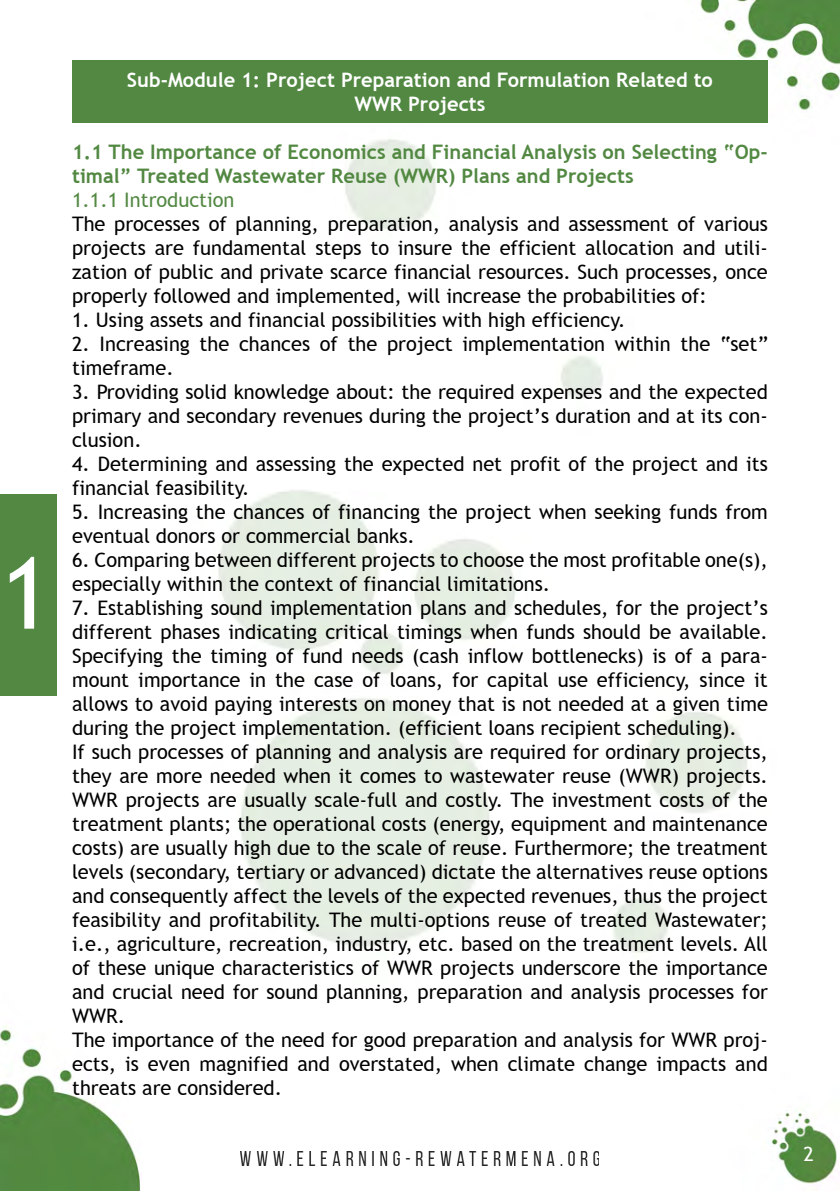
<style>
.page{position:relative;width:840px;height:1191px;background:#fff}
.page>*{position:absolute;margin:0;border:0;box-sizing:border-box;transform-origin:0 0}
.t1{font:100px "Trebuchet MS Digiscream";color:#fff}
.t2{font:20px/24px "Trebuchet MS Digiscream";color:#000}
.t3{font:700 20px/24px "Trebuchet MS Digiscream";color:#528842}
.t4{font:700 20px/24px "Trebuchet MS Digiscream";color:#fff;text-align:center}
.t5{font:20px "Trebuchet MS Digiscream";color:#528842}
.t6{font:20px "Trebuchet MS Digiscream";color:#fff}
</style>
<div class="page">
<img style="left:0;top:0;width:839px;height:1190px">
<img style="left:241px;top:1151px;width:357px;height:14px">
<div style="left:0;top:495px;width:56px;height:201px;background:#528842"></div>
<div style="left:72px;top:60px;width:695px;height:63px;background:#528842"></div>
<h1 class="t1" style="left:0;top:535px;width:54px">1</h1>
<p class="t4" style="left:127px;top:68px;width:587px">Sub-Module 1: Project Preparation and Formulation Related to<br>WWR Projects</p>
<p class="t3" style="left:72px;top:140px;width:697px">1.1 The Importance of Economics and Financial Analysis on Selecting “Op&shy;timal” Treated Wastewater Reuse (WWR) Plans and Projects</p>
<p class="t5" style="left:72px;top:188px;width:164px">1.1.1 Introduction</p>
<p class="t2" style="left:72px;top:212px;width:697px;text-align:justify">The processes of planning, preparation, analysis and assessment of various projects are fundamental steps to insure the efficient allocation and utili&shy;zation of public and private scarce financial resources. Such processes, once properly followed and implemented, will increase the probabilities of:</p>
<p class="t2" style="left:72px;top:308px;width:554px">1. Using assets and financial possibilities with high efficiency.</p>
<p class="t2" style="left:72px;top:332px;width:696px">2. Increasing the chances of the project implementation within the “set” timeframe.</p>
<p class="t2" style="left:72px;top:380px;width:697px;text-align:justify">3. Providing solid knowledge about: the required expenses and the expected primary and secondary revenues during the project’s duration and at its con&shy;clusion.</p>
<p class="t2" style="left:72px;top:452px;width:697px">4. Determining and assessing the expected net profit of the project and its financial feasibility.</p>
<p class="t2" style="left:72px;top:500px;width:697px">5. Increasing the chances of financing the project when seeking funds from eventual donors or commercial banks.</p>
<p class="t2" style="left:72px;top:548px;width:697px">6. Comparing between different projects to choose the most profitable one(s), especially within the context of financial limitations.</p>
<p class="t2" style="left:72px;top:596px;width:697px">7. Establishing sound implementation plans and schedules, for the project’s different phases indicating critical timings when funds should be available.<br>Specifying the timing of fund needs (cash inflow bottlenecks) is of a para&shy;mount importance in the case of loans, for capital use efficiency, since it allows to avoid paying interests on money that is not needed at a given time during the project implementation. (efficient loans recipient scheduling).<br>If such processes of planning and analysis are required for ordinary projects, they are more needed when it comes to wastewater reuse (WWR) projects.<br>WWR projects are usually scale-full and costly. The investment costs of the treatment plants; the operational costs (energy, equipment and maintenance costs) are usually high due to the scale of reuse. Furthermore; the treatment levels (secondary, tertiary or advanced) dictate the alternatives reuse options and consequently affect the levels of the expected revenues, thus the project feasibility and profitability. The multi-options reuse of treated Wastewater; i.e., agriculture, recreation, industry, etc. based on the treatment levels. All of these unique characteristics of WWR projects underscore the importance and crucial need for sound planning, preparation and analysis processes for WWR.<br>The importance of the need for good preparation and analysis for WWR proj&shy;ects, is even magnified and overstated, when climate change impacts and threats are considered.</p>
<p class="t6" style="left:803px;top:1142px;width:12px">2</p>
</div>
